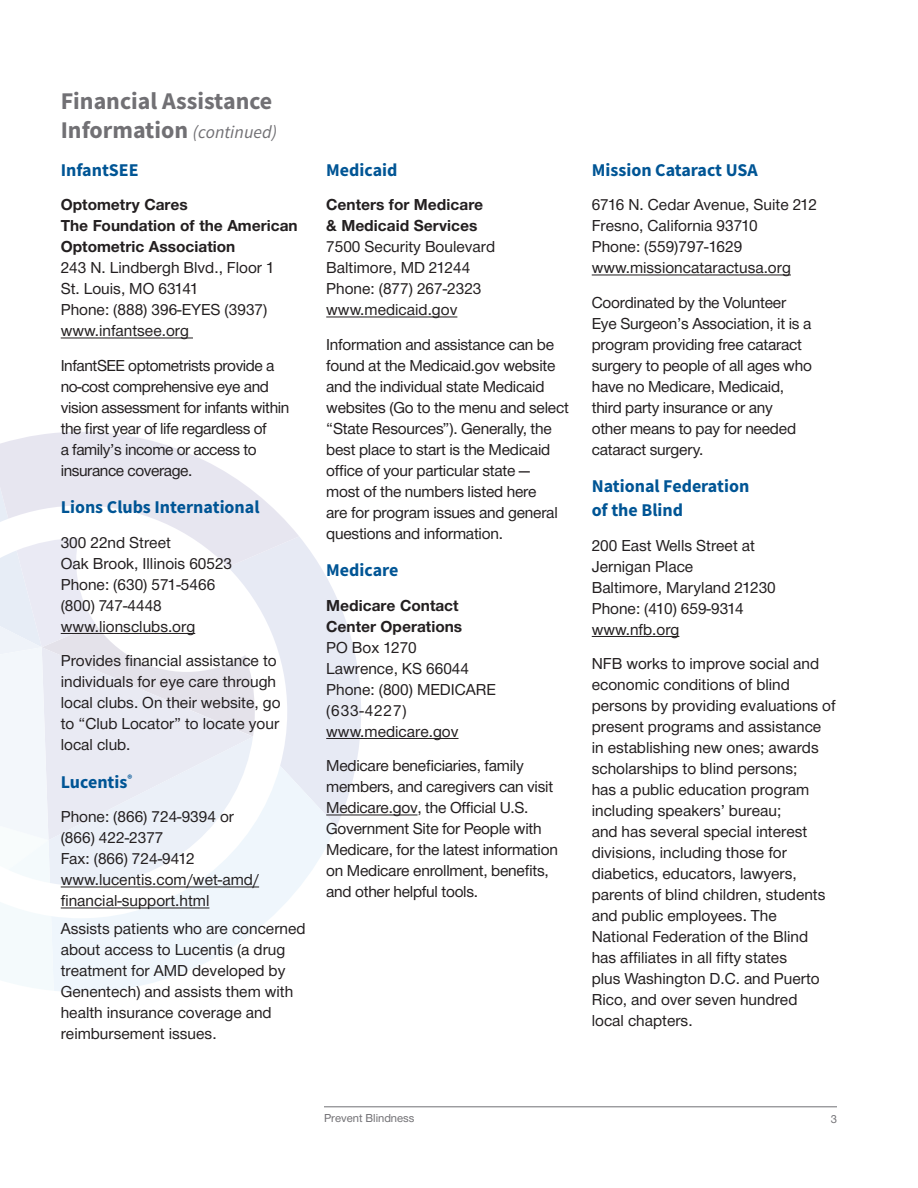
<style>
.page{position:relative;width:918px;height:1188px;background:#fff}
.page>*{position:absolute;margin:0;border:0;box-sizing:border-box;transform-origin:0 0}
.t1{font:700 24px/28.8px "Source Sans Pro";color:#717074}
.t2{font:700 18px/24px "Source Sans Pro";color:#005595}
.t3{font:16.5px/21px "Helvetica Neue H55";color:#231f20}
.t4{font:16.5px/21px "Helvetica Neue H55";letter-spacing:-.025em;color:#231f20}
.t5{font:16.5px/21px "Helvetica Neue H75";color:#231f20}
.t6{font:12px "Helvetica Neue H55";color:#717074}
.s1{font-weight:400;font-style:italic;font-size:18px}
</style>
<div class="page">
<svg style="left:54px;top:886px;width:246px;height:106px;fill:#eff6fc"></svg>
<svg style="left:0;top:902px;width:54px;height:88px"></svg>
<svg style="left:0;top:432px;width:361px;height:454px"></svg>
<hr style="left:324px;top:1107px;width:513px;height:1px;background:#717074">
<hr style="left:61px;top:338px;width:132px;height:1px;background:#231f20">
<hr style="left:61px;top:633px;width:134px;height:1px;background:#231f20">
<hr style="left:61px;top:887px;width:198px;height:1px;background:#231f20">
<hr style="left:61px;top:908px;width:148px;height:1px;background:#231f20">
<hr style="left:326px;top:317px;width:131px;height:1px;background:#231f20">
<hr style="left:326px;top:738px;width:133px;height:1px;background:#231f20">
<hr style="left:326px;top:815px;width:92px;height:1px;background:#231f20">
<hr style="left:592px;top:275px;width:199px;height:1px;background:#231f20">
<hr style="left:592px;top:636px;width:87px;height:1px;background:#231f20">
<p class="t1" style="left:61px;top:86px;width:218px">Financial Assistance<br>Information <span class="s1">(continued)</span></p>
<p class="t2" style="left:61px;top:157px;width:79px">InfantSEE</p>
<p class="t5" style="left:61px;top:195px;width:129px">Optometry Cares</p>
<p class="t5" style="left:61px;top:216px;width:238px">The Foundation of the American<br>Optometric Association</p>
<p class="t3" style="left:61px;top:258px;width:215px">243 N. Lindbergh Blvd., Floor 1</p>
<p class="t3" style="left:61px;top:279px;width:140px">St. Louis, MO 63141</p>
<p class="t3" style="left:61px;top:300px;width:208px">Phone: (888) 396-EYES (3937) www.infantsee.org</p>
<p class="t4" style="left:61px;top:356px;width:215px">InfantSEE optometrists provide a</p>
<p class="t4" style="left:61px;top:377px;width:230px">no-cost comprehensive eye and vision assessment for infants within the first year of life regardless of<br>a family’s income or access to insurance coverage.</p>
<p class="t2" style="left:61px;top:495px;width:200px">Lions Clubs International</p>
<p class="t3" style="left:61px;top:533px;width:112px">300 22nd Street</p>
<p class="t3" style="left:61px;top:554px;width:173px">Oak Brook, Illinois 60523</p>
<p class="t3" style="left:61px;top:575px;width:156px">Phone: (630) 571-5466</p>
<p class="t3" style="left:61px;top:596px;width:103px">(800) 747-4448</p>
<p class="t3" style="left:61px;top:617px;width:136px">www.lionsclubs.org</p>
<p class="t3" style="left:61px;top:651px;width:221px">Provides financial assistance to individuals for eye care through local clubs. On their website, go to “Club Locator” to locate your local club.</p>
<p class="t2" style="left:61px;top:769px;width:73px">Lucentis<sup>®</sup></p>
<p class="t3" style="left:61px;top:807px;width:175px">Phone: (866) 724-9394 or (866) 422-2377</p>
<p class="t3" style="left:61px;top:849px;width:136px">Fax: (866) 724-9412</p>
<p class="t3" style="left:61px;top:870px;width:200px">www.lucentis.com/wet-amd/ financial-support.html</p>
<p class="t3" style="left:61px;top:919px;width:246px">Assists patients who are concerned about access to Lucentis (a drug treatment for AMD developed by<br>Genentech) and assists them with health insurance coverage and reimbursement issues.</p>
<p class="t2" style="left:326px;top:157px;width:73px">Medicaid</p>
<p class="t5" style="left:326px;top:195px;width:159px">Centers for Medicare &amp; Medicaid Services</p>
<p class="t3" style="left:326px;top:237px;width:170px">7500 Security Boulevard</p>
<p class="t3" style="left:326px;top:258px;width:146px">Baltimore, MD 21244</p>
<p class="t3" style="left:326px;top:279px;width:157px">Phone: (877) 267-2323</p>
<p class="t3" style="left:326px;top:300px;width:133px">www.medicaid.gov</p>
<p class="t3" style="left:326px;top:335px;width:244px">Information and assistance can be found at the Medicaid.gov website and the individual state Medicaid websites (Go to the menu and select “State Resources”). Generally, the best place to start is the Medicaid office of your particular state —<br>most of the numbers listed here<br>are for program issues and general questions and information.</p>
<p class="t2" style="left:326px;top:558px;width:74px">Medicare</p>
<p class="t5" style="left:326px;top:596px;width:137px">Medicare Contact<br>Center Operations</p>
<p class="t3" style="left:326px;top:638px;width:92px">PO Box 1270</p>
<p class="t3" style="left:326px;top:659px;width:144px">Lawrence, KS 66044</p>
<p class="t3" style="left:326px;top:680px;width:171px">Phone: (800) MEDICARE (633-4227)</p>
<p class="t3" style="left:326px;top:722px;width:134px">www.medicare.gov</p>
<p class="t3" style="left:326px;top:756px;width:233px">Medicare beneficiaries, family members, and caregivers can visit<br>Medicare.gov, the Official U.S.<br>Government Site for People with<br>Medicare, for the latest information on Medicare enrollment, benefits, and other helpful tools.</p>
<p class="t2" style="left:592px;top:157px;width:168px">Mission Cataract USA</p>
<p class="t3" style="left:592px;top:195px;width:227px">6716 N. Cedar Avenue, Suite 212</p>
<p class="t3" style="left:592px;top:216px;width:168px">Fresno, California 93710</p>
<p class="t3" style="left:592px;top:237px;width:152px">Phone: (559)797-1629</p>
<p class="t3" style="left:592px;top:258px;width:201px">www.missioncataractusa.org</p>
<p class="t3" style="left:592px;top:293px;width:222px">Coordinated by the Volunteer<br>Eye Surgeon’s Association, it is a program providing free cataract surgery to people of all ages who have no Medicare, Medicaid, third party insurance or any<br>other means to pay for needed cataract surgery.</p>
<p class="t2" style="left:592px;top:474px;width:159px">National Federation of the Blind</p>
<p class="t3" style="left:592px;top:536px;width:165px">200 East Wells Street at<br>Jernigan Place</p>
<p class="t3" style="left:592px;top:578px;width:186px">Baltimore, Maryland 21230</p>
<p class="t3" style="left:592px;top:599px;width:154px">Phone: (410) 659-9314</p>
<p class="t3" style="left:592px;top:620px;width:89px">www.nfb.org</p>
<p class="t3" style="left:592px;top:654px;width:245px">NFB works to improve social and economic conditions of blind persons by providing evaluations of present programs and assistance in establishing new ones; awards scholarships to blind persons;<br>has a public education program including speakers’ bureau;<br>and has several special interest divisions, including those for diabetics, educators, lawyers, parents of blind children, students and public employees. The<br>National Federation of the Blind has affiliates in all fifty states<br>plus Washington D.C. and Puerto<br>Rico, and over seven hundred<br>local chapters.</p>
<p class="t6" style="left:324px;top:1110px;width:92px">Prevent Blindness</p>
<p class="t6" style="left:831px;top:1111px;width:8px">3</p>
</div>
